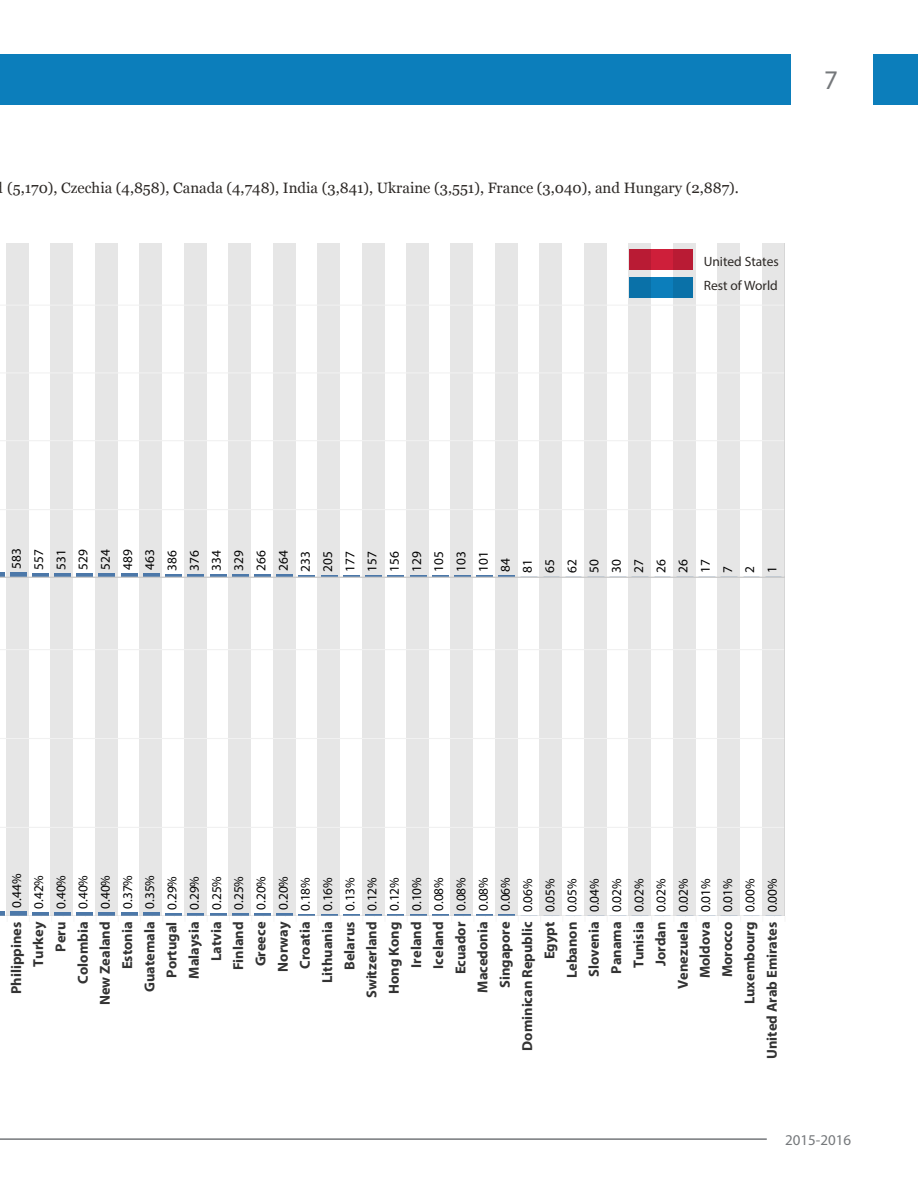
<style>
.page{position:relative;width:918px;height:1188px;background:#fff}
.page>*{position:absolute;margin:0;border:0;box-sizing:border-box;transform-origin:0 0}
.t1{font:27px "Myriad Pro";color:#75787b}
.t2{font:15px "Georgia";color:#2d2926}
.t3{font:15px "Myriad Pro";color:#75787b}
.t4{font:700 14.4px/22.2px "Myriad Pro";color:#333;text-align:right}
.t5{font:13.5px/24px "Myriad Pro";color:#2d2926}
.t6{font:13.35px/22.2px "Myriad Pro";color:#000}
</style>
<div class="page">
<div style="left:0;top:54px;width:791px;height:51px;background:#0c7ebb"></div>
<div style="left:873px;top:54px;width:45px;height:51px;background:#0c7ebb"></div>
<hr style="left:0;top:1138px;width:767px;height:2px;background:#75787b">
<div style="left:6px;top:243px;width:23px;height:334px;background:#e6e6e6"></div>
<div style="left:51px;top:243px;width:22px;height:334px;background:#e6e6e6"></div>
<div style="left:95px;top:243px;width:23px;height:334px;background:#e6e6e6"></div>
<div style="left:140px;top:243px;width:22px;height:334px;background:#e6e6e6"></div>
<div style="left:184px;top:243px;width:22px;height:334px;background:#e6e6e6"></div>
<div style="left:229px;top:243px;width:22px;height:334px;background:#e6e6e6"></div>
<div style="left:273px;top:243px;width:22px;height:334px;background:#e6e6e6"></div>
<div style="left:318px;top:243px;width:22px;height:334px;background:#e6e6e6"></div>
<div style="left:362px;top:243px;width:22px;height:334px;background:#e6e6e6"></div>
<div style="left:406px;top:243px;width:23px;height:334px;background:#e6e6e6"></div>
<div style="left:451px;top:243px;width:22px;height:334px;background:#e6e6e6"></div>
<div style="left:495px;top:243px;width:23px;height:334px;background:#e6e6e6"></div>
<div style="left:540px;top:243px;width:22px;height:334px;background:#e6e6e6"></div>
<div style="left:584px;top:243px;width:22px;height:334px;background:#e6e6e6"></div>
<div style="left:629px;top:243px;width:22px;height:334px;background:#e6e6e6"></div>
<div style="left:673px;top:243px;width:22px;height:334px;background:#e6e6e6"></div>
<div style="left:718px;top:243px;width:22px;height:334px;background:#e6e6e6"></div>
<div style="left:762px;top:243px;width:22px;height:334px;background:#e6e6e6"></div>
<hr style="left:0;top:509px;width:784px;height:1px;background:#f1f1f1">
<hr style="left:0;top:440px;width:784px;height:1px;background:#f1f1f1">
<hr style="left:0;top:372px;width:784px;height:1px;background:#f1f1f1">
<hr style="left:0;top:305px;width:784px;height:1px;background:#f1f1f1">
<svg style="left:499px;top:575px;width:16px;height:2px"></svg>
<svg style="left:432px;top:575px;width:61px;height:2px"></svg>
<svg style="left:410px;top:575px;width:16px;height:2px"></svg>
<svg style="left:388px;top:575px;width:16px;height:2px"></svg>
<svg style="left:321px;top:575px;width:61px;height:2px"></svg>
<svg style="left:299px;top:575px;width:16px;height:2px"></svg>
<hr style="left:276px;top:574px;width:17px;height:3px;background:#4c78a9">
<hr style="left:254px;top:574px;width:17px;height:3px;background:#4c78a9">
<hr style="left:232px;top:574px;width:17px;height:3px;background:#4c78a9">
<hr style="left:210px;top:574px;width:16px;height:3px;background:#4c78a9">
<hr style="left:188px;top:574px;width:16px;height:3px;background:#4c78a9">
<hr style="left:165px;top:574px;width:17px;height:3px;background:#4c78a9">
<svg style="left:143px;top:573px;width:17px;height:4px"></svg>
<svg style="left:121px;top:573px;width:17px;height:4px"></svg>
<svg style="left:99px;top:573px;width:16px;height:4px"></svg>
<svg style="left:76px;top:573px;width:17px;height:4px"></svg>
<svg style="left:54px;top:573px;width:17px;height:4px"></svg>
<svg style="left:32px;top:573px;width:17px;height:4px"></svg>
<div style="left:10px;top:572px;width:16px;height:5px;background:#4c78a9"></div>
<svg style="left:0;top:572px;width:4px;height:5px"></svg>
<hr style="left:784px;top:243px;width:1px;height:334px;background:#cacaca">
<div style="left:6px;top:577px;width:23px;height:338px;background:#e6e6e6"></div>
<div style="left:51px;top:577px;width:22px;height:338px;background:#e6e6e6"></div>
<div style="left:95px;top:577px;width:23px;height:338px;background:#e6e6e6"></div>
<div style="left:140px;top:577px;width:22px;height:338px;background:#e6e6e6"></div>
<div style="left:184px;top:577px;width:22px;height:338px;background:#e6e6e6"></div>
<div style="left:229px;top:577px;width:22px;height:338px;background:#e6e6e6"></div>
<div style="left:273px;top:577px;width:22px;height:338px;background:#e6e6e6"></div>
<div style="left:318px;top:577px;width:22px;height:338px;background:#e6e6e6"></div>
<div style="left:362px;top:577px;width:22px;height:338px;background:#e6e6e6"></div>
<div style="left:406px;top:577px;width:23px;height:338px;background:#e6e6e6"></div>
<div style="left:451px;top:577px;width:22px;height:338px;background:#e6e6e6"></div>
<div style="left:495px;top:577px;width:23px;height:338px;background:#e6e6e6"></div>
<div style="left:540px;top:577px;width:22px;height:338px;background:#e6e6e6"></div>
<div style="left:584px;top:577px;width:22px;height:338px;background:#e6e6e6"></div>
<div style="left:629px;top:577px;width:22px;height:338px;background:#e6e6e6"></div>
<div style="left:673px;top:577px;width:22px;height:338px;background:#e6e6e6"></div>
<div style="left:718px;top:577px;width:22px;height:338px;background:#e6e6e6"></div>
<div style="left:762px;top:577px;width:22px;height:338px;background:#e6e6e6"></div>
<hr style="left:0;top:827px;width:784px;height:1px;background:#f1f1f1">
<hr style="left:0;top:738px;width:784px;height:1px;background:#f1f1f1">
<hr style="left:0;top:649px;width:784px;height:1px;background:#f1f1f1">
<svg style="left:162px;top:913px;width:357px;height:3px"></svg>
<hr style="left:143px;top:912px;width:17px;height:3px;background:#4c78a9">
<hr style="left:121px;top:912px;width:17px;height:3px;background:#4c78a9">
<hr style="left:99px;top:912px;width:16px;height:3px;background:#4c78a9">
<hr style="left:76px;top:912px;width:17px;height:3px;background:#4c78a9">
<hr style="left:54px;top:912px;width:17px;height:3px;background:#4c78a9">
<hr style="left:32px;top:912px;width:17px;height:3px;background:#4c78a9">
<hr style="left:10px;top:911px;width:16px;height:4px;background:#4c78a9">
<svg style="left:0;top:911px;width:8px;height:5px"></svg>
<hr style="left:784px;top:577px;width:1px;height:338px;background:#cacaca">
<hr style="left:0;top:577px;width:784px;height:1px;background:#cacaca">
<hr style="left:0;top:916px;width:784px;height:1px;background:#cacaca">
<div style="left:630px;top:249px;width:63px;height:21px;background:linear-gradient(to right,#c01c36,#c11d36)"></div>
<div style="left:630px;top:277px;width:63px;height:21px;background:linear-gradient(to right,#0b75ae,#0b76b0)"></div>
<p class="t2" style="left:7px;top:177px;width:733px">(5,170), Czechia (4,858), Canada (4,748), India (3,841), Ukraine (3,551), France (3,040), and Hungary (2,887).</p>
<p class="t5" style="left:704px;top:249px;width:77px">United States<br>Rest of World</p>
<h1 class="t1" style="left:824px;top:63px;width:15px">7</h1>
<p class="t6" style="left:5px;top:573px;width:26px;text-indent:4px;rotate:-90deg">583<br>557<br>531<br>529<br>524<br>489<br>463<br>386<br>376<br>334<br>329<br>266<br>264<br>233<br>205<br>177<br>157<br>156<br>129<br>105<br>103<br>101<br>84<br>81<br>65<br>62<br>50<br>30<br>27<br>26<br>26<br>17<br>7<br>2<br>1</p>
<p class="t6" style="left:5px;top:912px;width:40px;text-align:center;rotate:-90deg">0.44%<br>0.42%<br>0.40%<br>0.40%<br>0.40%<br>0.37%<br>0.35%<br>0.29%<br>0.29%<br>0.25%<br>0.25%<br>0.20%<br>0.20%<br>0.18%<br>0.16%<br>0.13%<br>0.12%<br>0.12%<br>0.10%<br>0.08%<br>0.08%<br>0.08%<br>0.06%<br>0.06%<br>0.05%<br>0.05%<br>0.04%<br>0.02%<br>0.02%<br>0.02%<br>0.02%<br>0.01%<br>0.01%<br>0.00%<br>0.00%</p>
<p class="t4" style="left:5px;top:1059px;width:139px;rotate:-90deg">Philippines<br>Turkey<br>Peru<br>Colombia<br>New Zealand<br>Estonia<br>Guatemala<br>Portugal<br>Malaysia<br>Latvia<br>Finland<br>Greece<br>Norway<br>Croatia<br>Lithuania<br>Belarus<br>Switzerland<br>Hong Kong<br>Ireland<br>Iceland<br>Ecuador<br>Macedonia<br>Singapore<br>Dominican Republic<br>Egypt<br>Lebanon<br>Slovenia<br>Panama<br>Tunisia<br>Jordan<br>Venezuela<br>Moldova<br>Morocco<br>Luxembourg<br>United Arab Emirates</p>
<p class="t3" style="left:785px;top:1130px;width:68px">2015-2016</p>
</div>
